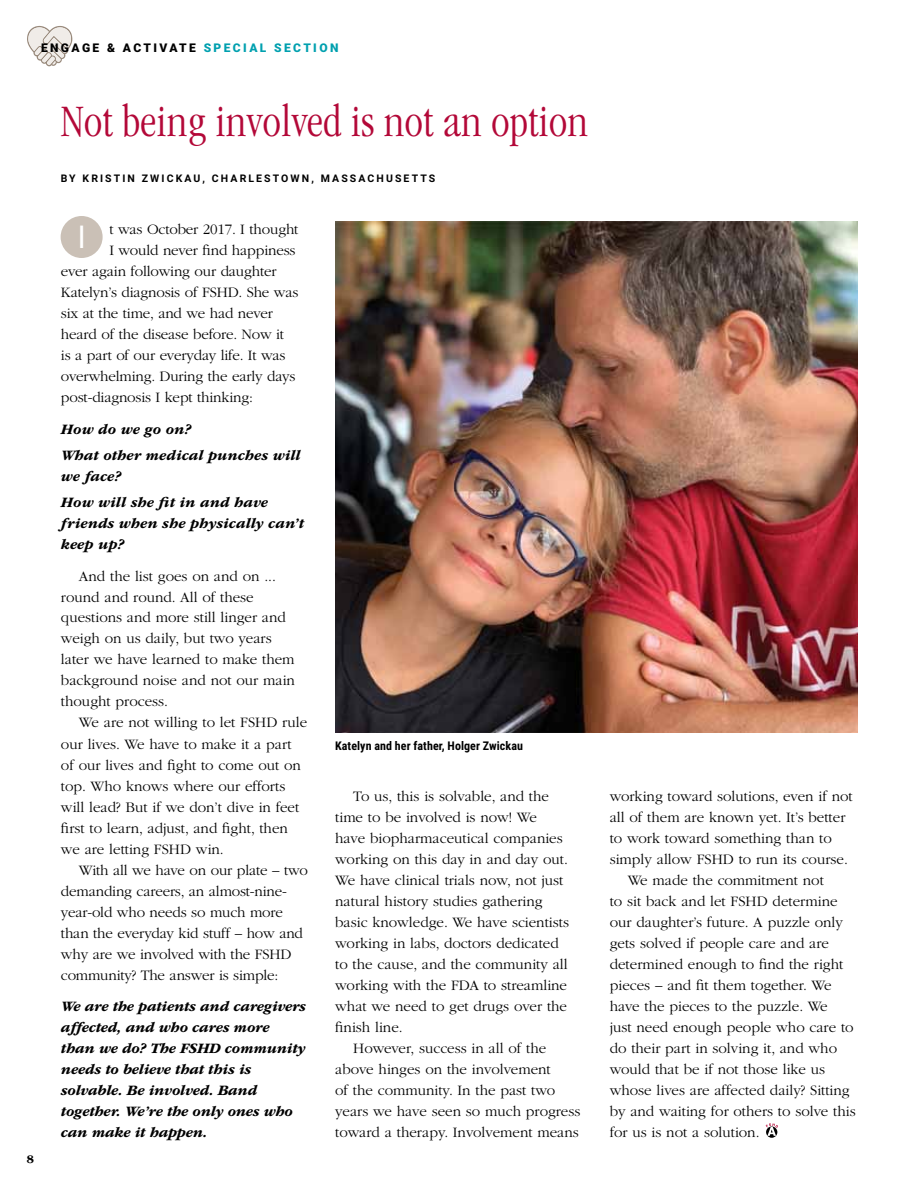
<style>
.page{position:relative;width:918px;height:1188px;background:#fff}
.page>*{position:absolute;margin:0;border:0;box-sizing:border-box;transform-origin:0 0}
.t1{font:300 condensed 46.5px "ITC Garamond Std";letter-spacing:.005em;color:#b30838}
.t2{font:31.5px "Roboto Condensed";color:#fff}
.t3{font:300 15px/21px "ITC Garamond Std";color:#000}
.t4{font:italic 700 15px/21px "ITC Garamond Std";letter-spacing:-.01em;color:#000}
.t5{font:700 12px "Roboto Condensed";letter-spacing:.005em;color:#000}
.t6{font:900 12px "Roboto";letter-spacing:.2em;color:#000}
.t7{font:700 12px "ITC Garamond Std";color:#000}
.t8{font:700 10.5px "Roboto";letter-spacing:.2em;color:#000}
.s1{color:#00a0af}
</style>
<div class="page">
<div style="left:61px;top:216px;width:42px;height:42px;background:#cac0b6;border-radius:50%"></div>
<img style="left:335px;top:221px;width:522px;height:511px">
<svg style="left:766px;top:1123px;width:12px;height:15px"></svg>
<svg style="left:27px;top:26px;width:45px;height:40px"></svg>
<p class="t6" style="left:41px;top:39px;width:299px">ENGAGE &amp; ACT IVAT E <span class="s1">SP ECIAL SECT ION</span></p>
<p class="t7" style="left:27px;top:1153px;width:9px">8</p>
<h1 class="t1" style="left:61px;top:96px;width:529px">Not being involved is not an option</h1>
<p class="t8" style="left:61px;top:170px;width:69px">BY KRI STIN</p>
<p class="t8" style="left:142px;top:170px;width:295px">ZWI CKAU , CH ARLESTOWN , MASSACHU SETTS</p>
<p class="t3" style="left:109px;top:219px;width:191px">t was October 2017. I thought</p>
<p class="t3" style="left:109px;top:240px;width:188px">I would never find happiness</p>
<p class="t3" style="left:61px;top:261px;width:217px">ever again following our daughter</p>
<p class="t3" style="left:61px;top:282px;width:239px">Katelyn’s diagnosis of FSHD. She was</p>
<p class="t3" style="left:61px;top:303px;width:213px">six at the time, and we had never</p>
<p class="t3" style="left:61px;top:324px;width:225px">heard of the disease before. Now it</p>
<p class="t3" style="left:61px;top:345px;width:226px">is a part of our everyday life. It was</p>
<p class="t3" style="left:61px;top:366px;width:236px">overwhelming. During the early days</p>
<p class="t3" style="left:61px;top:387px;width:194px">post-diagnosis I kept thinking:</p>
<p class="t4" style="left:61px;top:416px;width:241px;line-height:26.2px">How do we go on?<br>What other medical punches will</p>
<p class="t4" style="left:61px;top:463px;width:209px;line-height:26.2px">we face?<br>How will she fit in and have</p>
<p class="t4" style="left:61px;top:513px;width:245px">friends when she physically can’t keep up?</p>
<p class="t3" style="left:61px;top:565px;width:236px;text-indent:18px">And the list goes on and on ... round and round. All of these questions and more still linger and weigh on us daily, but two years later we have learned to make them background noise and not our main thought process.</p>
<p class="t3" style="left:61px;top:712px;width:248px;text-indent:18px">We are not willing to let FSHD rule our lives. We have to make it a part of our lives and fight to come out on top. Who knows where our efforts will lead? But if we don’t dive in feet first to learn, adjust, and fight, then we are letting FSHD win.</p>
<p class="t3" style="left:61px;top:859px;width:248px;text-indent:18px">With all we have on our plate – two demanding careers, an almost-nine&shy;year-old who needs so much more than the everyday kid stuff – how and why are we involved with the FSHD community? The answer is simple:</p>
<p class="t4" style="left:61px;top:996px;width:247px">We are the patients and caregivers affected, and who cares more than we do? The FSHD community needs to believe that this is solvable. Be involved. Band together. We’re the only ones who can make it happen.</p>
<h2 class="t2" style="left:78px;top:214px;width:9px">I</h2>
<p class="t5" style="left:335px;top:738px;width:189px">Katelyn and her father, Holger Zwickau</p>
<p class="t3" style="left:353px;top:786px;width:197px">To us, this is solvable, and the</p>
<p class="t3" style="left:335px;top:807px;width:203px">time to be involved is now! We</p>
<p class="t3" style="left:335px;top:828px;width:229px">have biopharmaceutical companies</p>
<p class="t3" style="left:335px;top:849px;width:234px">working on this day in and day out.</p>
<p class="t3" style="left:335px;top:870px;width:230px">We have clinical trials now, not just</p>
<p class="t3" style="left:335px;top:891px;width:209px">natural history studies gathering</p>
<p class="t3" style="left:335px;top:912px;width:235px">basic knowledge. We have scientists</p>
<p class="t3" style="left:335px;top:933px;width:225px">working in labs, doctors dedicated</p>
<p class="t3" style="left:335px;top:954px;width:234px">to the cause, and the community all</p>
<p class="t3" style="left:335px;top:975px;width:233px">working with the FDA to streamline</p>
<p class="t3" style="left:335px;top:996px;width:233px">what we need to get drugs over the</p>
<p class="t3" style="left:335px;top:1017px;width:69px">finish line.</p>
<p class="t3" style="left:353px;top:1038px;width:195px">However, success in all of the</p>
<p class="t3" style="left:335px;top:1059px;width:217px">above hinges on the involvement</p>
<p class="t3" style="left:335px;top:1080px;width:222px">of the community. In the past two</p>
<p class="t3" style="left:335px;top:1101px;width:247px">years we have seen so much progress</p>
<p class="t3" style="left:335px;top:1122px;width:245px">toward a therapy. Involvement means</p>
<p class="t3" style="left:610px;top:786px;width:244px">working toward solutions, even if not</p>
<p class="t3" style="left:610px;top:807px;width:237px">all of them are known yet. It’s better</p>
<p class="t3" style="left:610px;top:828px;width:224px">to work toward something than to</p>
<p class="t3" style="left:610px;top:849px;width:240px">simply allow FSHD to run its course.</p>
<p class="t3" style="left:628px;top:870px;width:198px">We made the commitment not</p>
<p class="t3" style="left:610px;top:891px;width:229px">to sit back and let FSHD determine</p>
<p class="t3" style="left:610px;top:912px;width:235px">our daughter’s future. A puzzle only</p>
<p class="t3" style="left:610px;top:933px;width:221px">gets solved if people care and are</p>
<p class="t3" style="left:610px;top:954px;width:235px">determined enough to find the right</p>
<p class="t3" style="left:610px;top:975px;width:223px">pieces – and fit them together. We</p>
<p class="t3" style="left:610px;top:996px;width:219px">have the pieces to the puzzle. We</p>
<p class="t3" style="left:610px;top:1017px;width:245px">just need enough people who care to</p>
<p class="t3" style="left:610px;top:1038px;width:229px">do their part in solving it, and who</p>
<p class="t3" style="left:610px;top:1059px;width:217px">would that be if not those like us</p>
<p class="t3" style="left:610px;top:1080px;width:241px">whose lives are affected daily? Sitting</p>
<p class="t3" style="left:610px;top:1101px;width:247px">by and waiting for others to solve this</p>
<p class="t3" style="left:610px;top:1122px;width:151px">for us is not a solution.</p>
</div>
